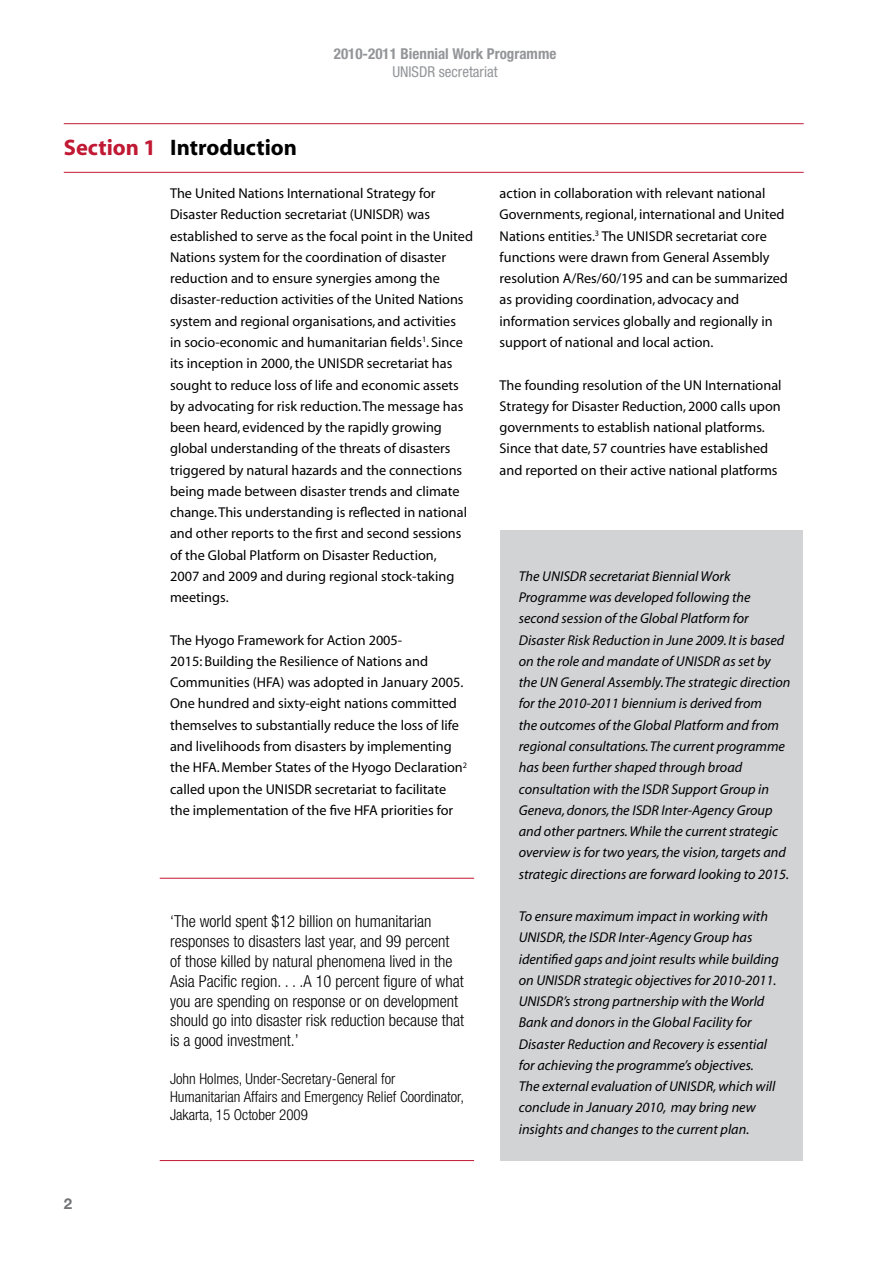
<style>
.page{position:relative;width:893px;height:1263px;background:#fff}
.page>*{position:absolute;margin:0;border:0;box-sizing:border-box;transform-origin:0 0}
.t1{font:700 22.5px "Myriad";color:#000}
.t2{font:300 condensed 16.5px/19.8px "Helvetica Neue";color:#000}
.t3{font:300 condensed 15px/18px "Helvetica Neue";color:#000}
.t4{font:700 condensed 15px "Helvetica Neue";color:#939598}
.t5{font:condensed 15px "Helvetica Neue";color:#939598}
.t6{font:700 15px "Helvetica Neue";color:#717375}
.t7{font:14.25px/21.3px "Myriad";color:#000}
.t8{font:italic 14.25px/21.3px "Myriad";color:#000}
.s1{color:#c11933}
</style>
<div class="page">
<hr style="left:64px;top:123px;width:740px;height:1px;background:#c11933">
<hr style="left:64px;top:172px;width:740px;height:1px;background:#c11933">
<div style="left:500px;top:531px;width:303px;height:630px;background:#d1d3d4"></div>
<hr style="left:160px;top:878px;width:314px;height:1px;background:#c11933">
<hr style="left:160px;top:1160px;width:314px;height:1px;background:#c11933">
<h1 class="t1" style="left:64px;top:136px;width:235px"><span class="s1">Section 1</span> Introduction</h1>
<p class="t4" style="left:334px;top:44px;width:224px">2010-2011 Biennial Work Programme</p>
<p class="t5" style="left:392px;top:63px;width:107px">UNISDR secretariat</p>
<p class="t6" style="left:64px;top:1194px;width:10px">2</p>
<p class="t7" style="left:170px;top:183px;width:304px">The United Nations International Strategy for Disaster Reduction secretariat (UNISDR) was established to serve as the focal point in the United Nations system for the coordination of disaster reduction and to ensure synergies among the disaster-reduction activities of the United Nations system and regional organisations, and activities<br>in socio-economic and humanitarian fields<sup>1</sup>. Since its inception in 2000, the UNISDR secretariat has sought to reduce loss of life and economic assets by advocating for risk reduction. The message has been heard, evidenced by the rapidly growing global understanding of the threats of disasters triggered by natural hazards and the connections being made between disaster trends and climate change. This understanding is reflected in national and other reports to the first and second sessions of the Global Platform on Disaster Reduction,<br>2007 and 2009 and during regional stock-taking meetings.</p>
<p class="t7" style="left:170px;top:630px;width:298px">The Hyogo Framework for Action 2005-<br>2015: Building the Resilience of Nations and Communities (HFA) was adopted in January 2005.<br>One hundred and sixty-eight nations committed themselves to substantially reduce the loss of life and livelihoods from disasters by implementing the HFA. Member States of the Hyogo Declaration<sup>2 </sup>called upon the UNISDR secretariat to facilitate the implementation of the five HFA priorities for</p>
<p class="t2" style="left:170px;top:911px;width:296px">‘The world spent $12 billion on humanitarian responses to disasters last year, and 99 percent of those killed by natural phenomena lived in the Asia Pacific region. . . .A 10 percent figure of what you are spending on response or on development should go into disaster risk reduction because that is a good investment.’</p>
<p class="t3" style="left:170px;top:1069px;width:295px">John Holmes, Under-Secretary-General for<br>Humanitarian Affairs and Emergency Relief Coordinator,<br>Jakarta, 15 October 2009</p>
<p class="t7" style="left:500px;top:183px;width:290px">action in collaboration with relevant national Governments, regional, international and United Nations entities.<sup>3</sup> The UNISDR secretariat core functions were drawn from General Assembly resolution A/Res/60/195 and can be summarized as providing coordination, advocacy and information services globally and regionally in support of national and local action.</p>
<p class="t7" style="left:500px;top:375px;width:283px">The founding resolution of the UN International Strategy for Disaster Reduction, 2000 calls upon governments to establish national platforms.<br>Since that date, 57 countries have established and reported on their active national platforms</p>
<p class="t8" style="left:519px;top:566px;width:273px">The UNISDR secretariat Biennial Work Programme was developed following the second session of the Global Platform for Disaster Risk Reduction in June 2009. It is based on the role and mandate of UNISDR as set by the UN General Assembly. The strategic direction for the 2010-2011 biennium is derived from<br>the outcomes of the Global Platform and from regional consultations. The current programme has been further shaped through broad consultation with the ISDR Support Group in Geneva, donors, the ISDR Inter-Agency Group and other partners. While the current strategic overview is for two years, the vision, targets and strategic directions are forward looking to 2015.</p>
<p class="t8" style="left:519px;top:906px;width:262px">To ensure maximum impact in working with UNISDR, the ISDR Inter-Agency Group has identified gaps and joint results while building on UNISDR strategic objectives for 2010-2011.<br>UNISDR’s strong partnership with the World Bank and donors in the Global Facility for Disaster Reduction and Recovery is essential for achieving the programme’s objectives.<br>The external evaluation of UNISDR, which will conclude in January 2010, may bring new insights and changes to the current plan.</p>
</div>
